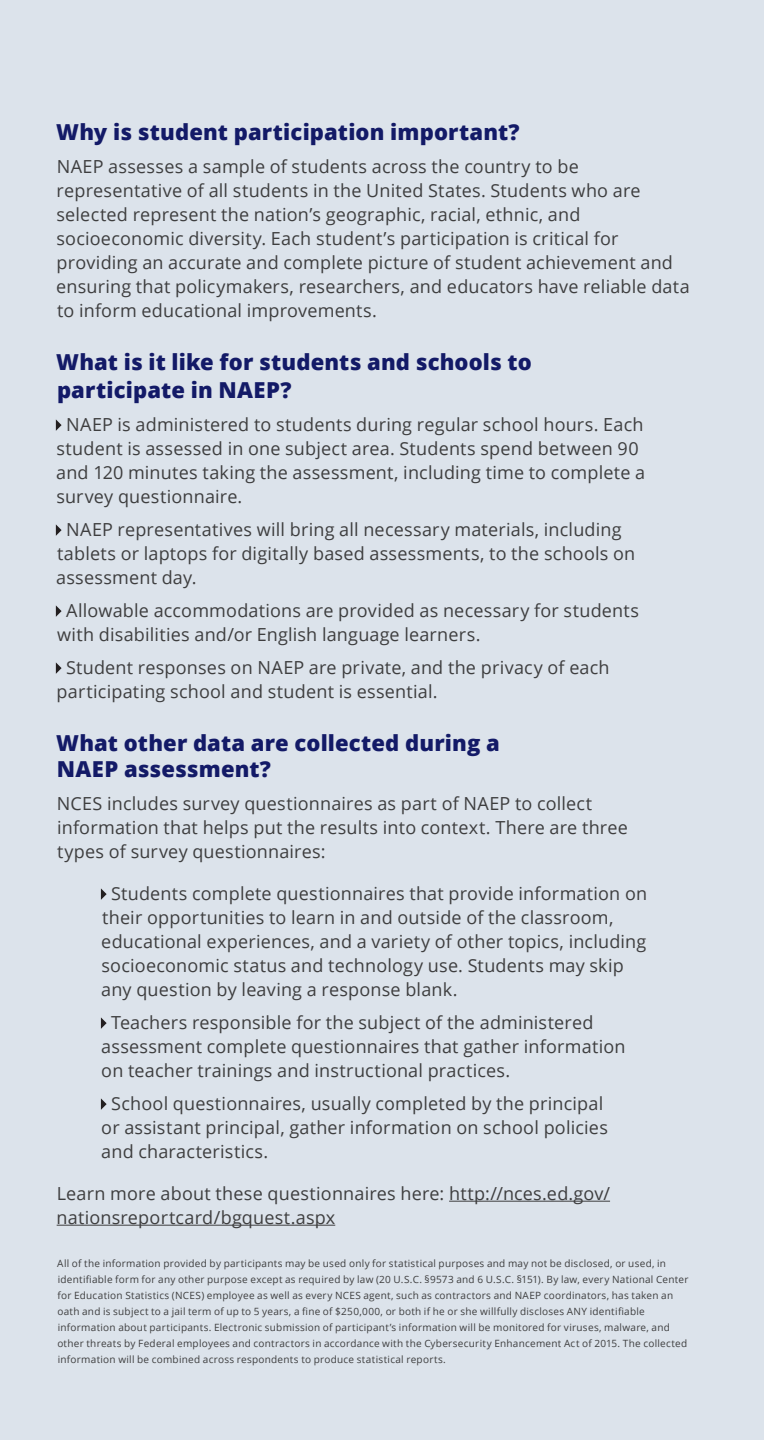
<style>
.page{position:relative;width:764px;height:1440px;background:#fff}
.page>*{position:absolute;margin:0;border:0;box-sizing:border-box;transform-origin:0 0}
.Intro_Statement_or_Q{font:800 22px/28px "Open Sans";letter-spacing:.005em;color:#131a67}
.Body_Text{font:18px/24px "Open Sans";letter-spacing:.01em;color:#3e3e3f}
.Body_Text-2{font:10px/16px "Open Sans";letter-spacing:.025em;color:#3e3e3f}
</style>
<div class="page">
<div style="left:0;top:0;width:763px;height:1440px;background:#dce3eb"></div>
<hr style="left:449px;top:1201px;width:160px;height:1px;background:#3e3e3f">
<hr style="left:57px;top:1225px;width:278px;height:1px;background:#3e3e3f">
<svg style="left:56px;top:419px;width:6px;height:12px"></svg>
<svg style="left:56px;top:524px;width:6px;height:12px"></svg>
<svg style="left:56px;top:605px;width:6px;height:12px"></svg>
<svg style="left:56px;top:662px;width:6px;height:12px"></svg>
<svg style="left:101px;top:888px;width:6px;height:12px"></svg>
<svg style="left:101px;top:1017px;width:6px;height:12px"></svg>
<svg style="left:101px;top:1098px;width:6px;height:12px"></svg>
<p class="Intro_Statement_or_Q" style="left:56px;top:117px;width:464px">Why is student participation important?</p>
<p class="Body_Text" style="left:56px;top:154px;width:634px">NAEP assesses a sample of students across the country to be representative of all students in the United States. Students who are selected represent the nation’s geographic, racial, ethnic, and socioeconomic diversity. Each student’s participation is critical for providing an accurate and complete picture of student achievement and ensuring that policymakers, researchers, and educators have reliable data to inform educational improvements.</p>
<p class="Intro_Statement_or_Q" style="left:56px;top:347px;width:477px">What is it like for students and schools to participate in NAEP?</p>
<p class="Body_Text" style="left:56px;top:412px;width:590px;text-indent:10px">NAEP is administered to students during regular school hours. Each student is assessed in one subject area. Students spend between 90 and 120 minutes taking the assessment, including time to complete a survey questionnaire.</p>
<p class="Body_Text" style="left:56px;top:517px;width:580px;text-indent:10px">NAEP representatives will bring all necessary materials, including tablets or laptops for digitally based assessments, to the schools on assessment day.</p>
<p class="Body_Text" style="left:57px;top:598px;width:583px;text-indent:9px">Allowable accommodations are provided as necessary for students with disabilities and/or English language learners.</p>
<p class="Body_Text" style="left:57px;top:655px;width:554px;text-indent:9px">Student responses on NAEP are private, and the privacy of each participating school and student is essential.</p>
<p class="Intro_Statement_or_Q" style="left:56px;top:729px;width:444px;line-height:26px">What other data are collected during a<br>NAEP assessment?</p>
<p class="Body_Text" style="left:57px;top:791px;width:572px">NCES includes survey questionnaires as part of NAEP to collect information that helps put the results into context. There are three types of survey questionnaires:</p>
<p class="Body_Text" style="left:101px;top:881px;width:547px;text-indent:10px">Students complete questionnaires that provide information on their opportunities to learn in and outside of the classroom, educational experiences, and a variety of other topics, including socioeconomic status and technology use. Students may skip any question by leaving a response blank.</p>
<p class="Body_Text" style="left:101px;top:1010px;width:525px;text-indent:10px">Teachers responsible for the subject of the administered assessment complete questionnaires that gather information on teacher trainings and instructional practices.</p>
<p class="Body_Text" style="left:101px;top:1091px;width:508px;text-indent:10px">School questionnaires, usually completed by the principal or assistant principal, gather information on school policies and characteristics.</p>
<p class="Body_Text" style="left:57px;top:1181px;width:554px">Learn more about these questionnaires here: http://nces.ed.gov/ nationsreportcard/bgquest.aspx</p>
<p class="Body_Text-2" style="left:57px;top:1255px;width:632px">All of the information provided by participants may be used only for statistical purposes and may not be disclosed, or used, in identifiable form for any other purpose except as required by law (20 U.S.C. §9573 and 6 U.S.C. §151). By law, every National Center for Education Statistics (NCES) employee as well as every NCES agent, such as contractors and NAEP coordinators, has taken an oath and is subject to a jail term of up to 5 years, a fine of $250,000, or both if he or she willfully discloses ANY identifiable information about participants. Electronic submission of participant’s information will be monitored for viruses, malware, and other threats by Federal employees and contractors in accordance with the Cybersecurity Enhancement Act of 2015. The collected information will be combined across respondents to produce statistical reports.</p>
</div>
